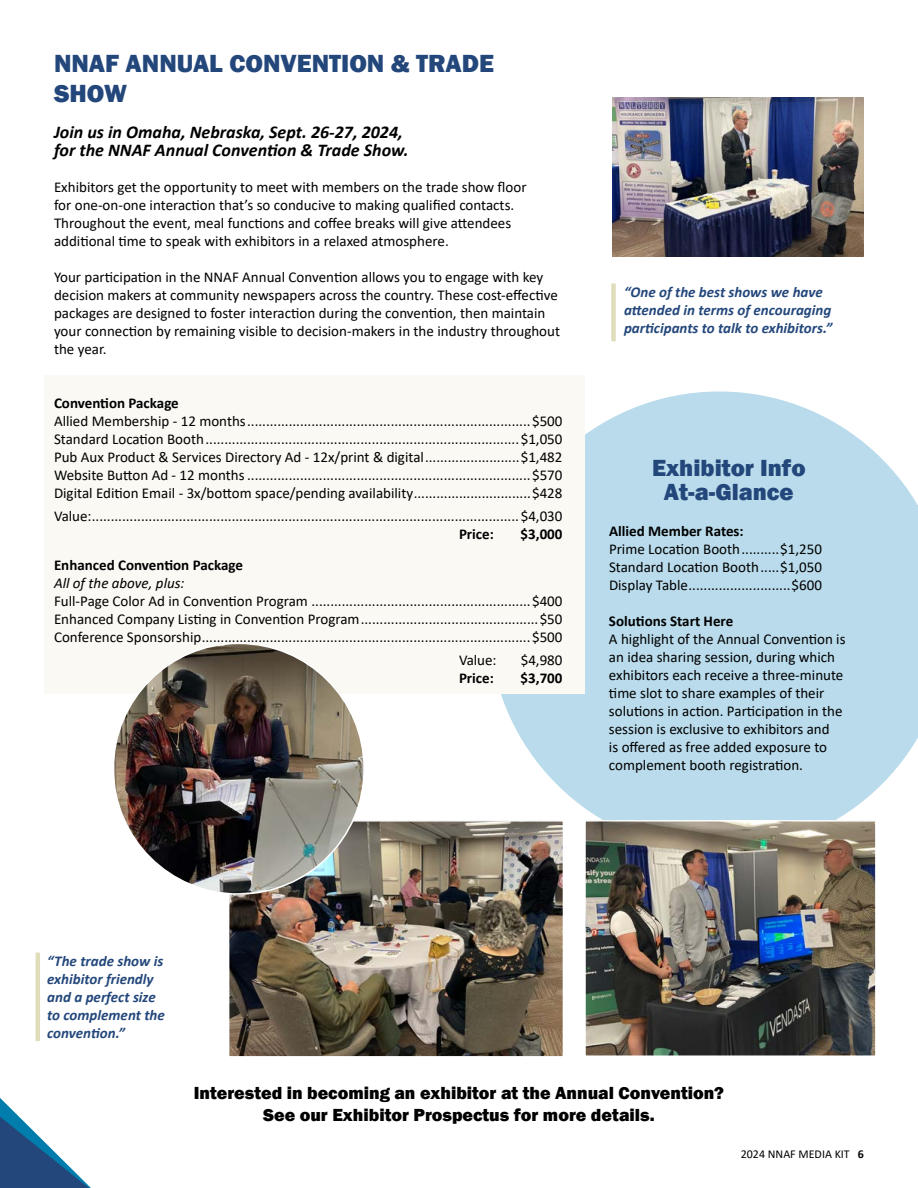
<style>
.page{position:relative;width:918px;height:1188px;background:#fff}
.page>*{position:absolute;margin:0;border:0;box-sizing:border-box;transform-origin:0 0}
.t1{font:800 25.5px/30.6px "Franklin Gothic";color:#23477b}
.t2{font:800 24px/24px "Franklin Gothic";color:#23477b;text-align:center}
.t3{font:800 18px/21.6px "Franklin Gothic";color:#000;text-align:center}
.t4{font:italic 700 18px/18px "Calibri";color:#000}
.t5{font:15px/18px "Calibri";color:#000}
.t6{font:italic 700 15px/18px "Calibri";color:#23477b}
.t7{font:700 15px "Calibri";color:#000}
.t8{font:italic 15px "Calibri";color:#000}
.t9{font:12px "Calibri";color:#000}
.s1{font-weight:700}
</style>
<div class="page">
<svg style="left:0;top:1030px;width:91px;height:158px"></svg>
<svg style="left:489px;top:392px;width:429px;height:428px;background:#c0dfed"></svg>
<div style="left:44px;top:375px;width:541px;height:318px;background:#faf9f4"></div>
<img style="left:231px;top:823px;width:330px;height:232px">
<div style="left:228px;top:820px;width:336px;height:238px;border:2px solid #fff"></div>
<img style="left:113px;top:643px;width:251px;height:251px;border-radius:125px">
<img style="left:612px;top:97px;width:252px;height:159px">
<img style="left:587px;top:823px;width:287px;height:231px">
<div style="left:584px;top:820px;width:293px;height:237px;border:2px solid #fff"></div>
<hr style="left:36px;top:953px;width:4px;height:88px;background:#e0ddba">
<div style="left:611px;top:284px;width:5px;height:57px;background:#e0ddba"></div>
<h1 class="t1" style="left:54px;top:48px;width:442px">NNAF ANNUAL CONVENTION &amp; TRADE<br>SHOW</h1>
<p class="t4" style="left:54px;top:123px;width:356px">Join us in Omaha, Nebraska, Sept. 26-27, 2024, for the NNAF Annual Convention &amp; Trade Show.</p>
<p class="t5" style="left:54px;top:178px;width:474px">Exhibitors get the opportunity to meet with members on the trade show floor for one-on-one interaction that’s so conducive to making qualified contacts.<br>Throughout the event, meal functions and coffee breaks will give attendees additional time to speak with exhibitors in a relaxed atmosphere.</p>
<p class="t5" style="left:54px;top:268px;width:508px">Your participation in the NNAF Annual Convention allows you to engage with key decision makers at community newspapers across the country. These cost-effective packages are designed to foster interaction during the convention, then maintain your connection by remaining visible to decision-makers in the industry throughout the year.</p>
<p class="t7" style="left:54px;top:393px;width:126px">Convention Package</p>
<p class="t5" style="left:54px;top:412px;width:510px;text-align:justify">Allied Membership - 12 months...........................................................................$500<br>Standard Location Booth...................................................................................$1,050<br>Pub Aux Product &amp; Services Directory Ad - 12x/print &amp; digital.........................$1,482<br>Website Button Ad - 12 months ...........................................................................$570<br>Digital Edition Email - 3x/bottom space/pending availability...............................$428</p>
<p class="t5" style="left:54px;top:507px;width:510px">Value:.................................................................................................................$4,030</p>
<p class="t7" style="left:459px;top:523px;width:36px">Price:</p>
<p class="t7" style="left:521px;top:523px;width:43px">$3,000</p>
<p class="t7" style="left:54px;top:555px;width:190px">Enhanced Convention Package</p>
<p class="t8" style="left:54px;top:573px;width:132px">All of the above, plus:</p>
<p class="t5" style="left:54px;top:592px;width:510px;text-align:justify">Full-Page Color Ad in Convention Program ..........................................................$400<br>Enhanced Company Listing in Convention Program...............................................$50<br>Conference Sponsorship.......................................................................................$500</p>
<p class="t5" style="left:459px;top:651px;width:39px">Value:</p>
<p class="t5" style="left:521px;top:651px;width:43px">$4,980</p>
<p class="t7" style="left:459px;top:667px;width:36px">Price:</p>
<p class="t7" style="left:521px;top:667px;width:43px">$3,700</p>
<p class="t6" style="left:624px;top:283px;width:210px">“One of the best shows we have attended in terms of encouraging participants to talk to exhibitors.”</p>
<h2 class="t2" style="left:652px;top:456px;width:155px">Exhibitor Info<br>At-a-Glance</h2>
<p class="t7" style="left:609px;top:520px;width:136px">Allied Member Rates:</p>
<p class="t5" style="left:609px;top:539px;width:215px;text-align:justify">Prime Location Booth..........$1,250<br>Standard Location Booth.....$1,050<br>Display Table...........................$600</p>
<p class="t7" style="left:609px;top:610px;width:126px">Solutions Start Here</p>
<p class="t5" style="left:609px;top:629px;width:238px">A highlight of the Annual Convention is an idea sharing session, during which exhibitors each receive a three-minute time slot to share examples of their solutions in action. Participation in the session is exclusive to exhibitors and<br>is offered as free added exposure to complement booth registration.</p>
<p class="t6" style="left:47px;top:951px;width:119px">“The trade show is exhibitor friendly and a perfect size to complement the convention.”</p>
<p class="t3" style="left:194px;top:1082px;width:532px">Interested in becoming an exhibitor at the Annual Convention?<br>See our Exhibitor Prospectus for more details.</p>
<p class="t9" style="left:741px;top:1146px;width:125px">2024 NNAF MEDIA KIT <span class="s1">6</span></p>
</div>
